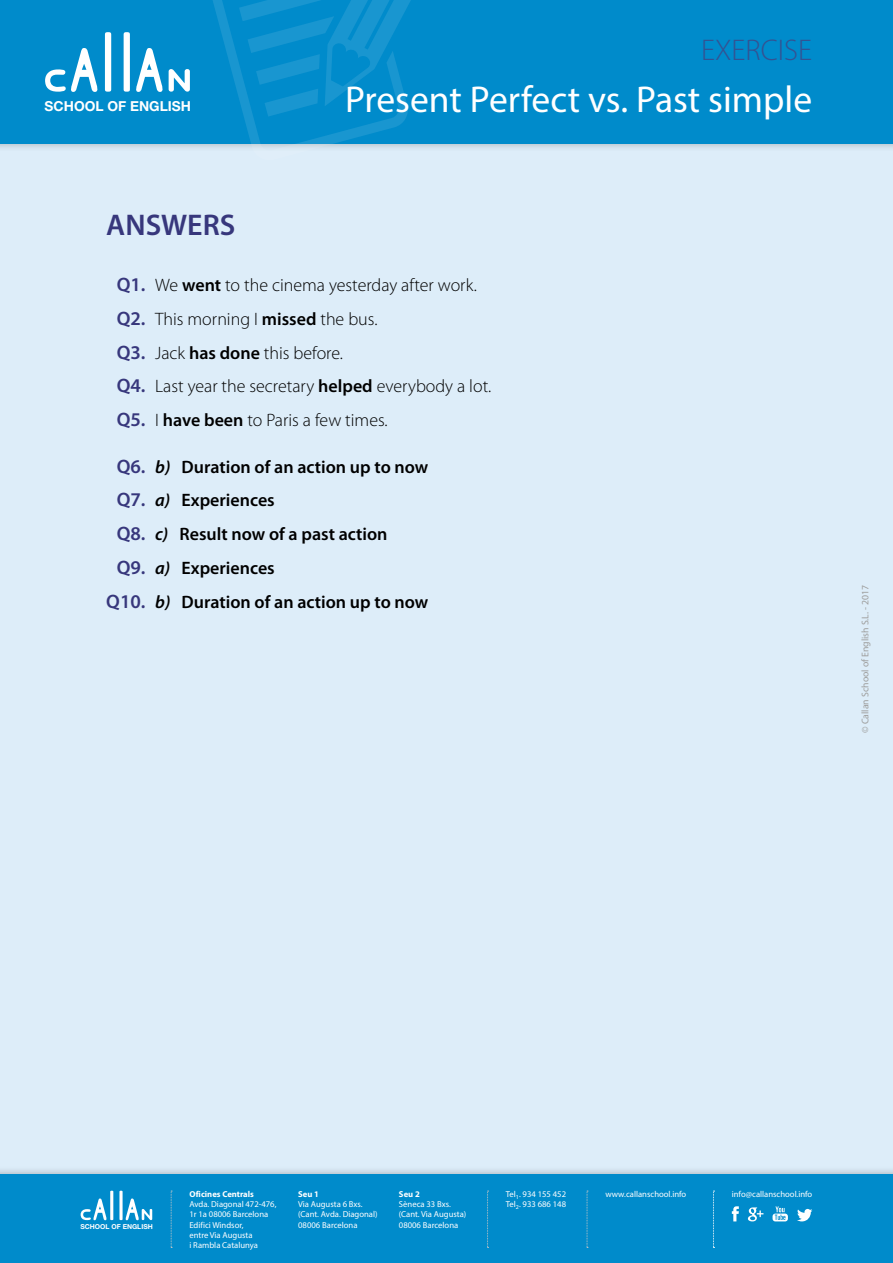
<style>
.page{position:relative;width:893px;height:1263px;background:#fff}
.page>*{position:absolute;margin:0;border:0;box-sizing:border-box;transform-origin:0 0}
.t1{font:37.5px "Myriad Pro";color:#fff}
.t2{font:300 30px "Myriad Pro";color:#345292}
.t3{font:600 30px "Myriad Pro";color:#37377c}
.t4{font:300 18px/33.8px "Myriad Pro";color:#000}
.t5{font:600 18px "Myriad Pro";color:#000}
.t6{font:700 13.8px "Helvetica Neue LT Std";color:#fff}
.t7{font:9.75px "Myriad Pro";color:#9d9d9c}
.t8{font:8.7px/10.2px "Myriad Pro";color:#fff}
.t9{font:700 8.7px "Myriad Pro";color:#fff}
.t10{font:700 6.75px "Helvetica Neue LT Std";color:#fff}
.s1{font-weight:600;font-size:19.5px;color:#37377c}
.s2{font-weight:600}
.s3{font-size:19.5px;color:#37377c}
.s4{font-style:italic}
</style>
<div class="page">
<div style="left:0;top:123px;width:893px;height:1074px;background:#ddedf9"></div>
<div style="left:0;top:1166px;width:893px;height:97px;background:#000;opacity:.29"></div>
<div style="left:0;top:1174px;width:893px;height:89px;background:#008bcb"></div>
<div style="left:0;top:0;width:893px;height:152px;background:#000;opacity:.29"></div>
<div style="left:0;top:0;width:893px;height:144px;background:#008bcb"></div>
<svg style="left:201px;top:0;width:241px;height:152px"></svg>
<svg style="left:105px;top:32px;width:6px;height:60px"></svg>
<svg style="left:45px;top:48px;width:53px;height:44px"></svg>
<svg style="left:124px;top:32px;width:66px;height:60px"></svg>
<hr style="left:110px;top:1191px;width:3px;height:29px;background:#fff">
<svg style="left:125px;top:1198px;width:27px;height:22px"></svg>
<svg style="left:81px;top:1198px;width:26px;height:22px"></svg>
<svg style="left:119px;top:1191px;width:4px;height:29px"></svg>
<svg style="left:732px;top:1206px;width:7px;height:15px"></svg>
<svg style="left:748px;top:1207px;width:15px;height:14px"></svg>
<svg style="left:797px;top:1209px;width:15px;height:12px"></svg>
<svg style="left:772px;top:1206px;width:16px;height:15px"></svg>
<svg style="left:171px;top:1191px;width:1px;height:57px"></svg>
<svg style="left:487px;top:1191px;width:2px;height:57px"></svg>
<svg style="left:587px;top:1191px;width:1px;height:57px"></svg>
<svg style="left:713px;top:1191px;width:1px;height:57px"></svg>
<h3 class="t6" style="left:45px;top:97px;width:148px">SCHOOL OF ENGLISH</h3>
<h2 class="t3" style="left:106px;top:208px;width:131px">ANSWERS</h2>
<h2 class="t2" style="left:701px;top:34px;width:113px">EXERCISE</h2>
<h1 class="t1" style="left:345px;top:76px;width:468px">Present Perfect vs. Past simple</h1>
<h3 class="t4" style="left:117px;top:268px;width:376px"><span class="s1">Q1.</span> We <span class="s2">went</span> to the cinema yesterday after work.<br><span class="s1">Q2.</span> This morning I <span class="s2">missed</span> the bus.<br><span class="s1">Q3.</span> Jack <span class="s2">has done</span> this before.<br><span class="s1">Q4.</span> Last year the secretary <span class="s2">helped</span> everybody a lot.<br><span class="s1">Q5.</span> I <span class="s2">have been</span> to Paris a few times.</h3>
<h3 class="t5" style="left:117px;top:457px;width:313px"><span class="s3">Q6.</span> <span class="s4">b)</span> Duration of an action up to now</h3>
<h3 class="t5" style="left:117px;top:490px;width:160px"><span class="s3">Q7.</span> <span class="s4">a)</span> Experiences</h3>
<h3 class="t5" style="left:117px;top:524px;width:272px"><span class="s3">Q8.</span> <span class="s4">c)</span> Result now of a past action</h3>
<h3 class="t5" style="left:117px;top:558px;width:160px"><span class="s3">Q9.</span> <span class="s4">a)</span> Experiences</h3>
<h3 class="t5" style="left:106px;top:592px;width:324px"><span class="s3">Q10.</span> <span class="s4">b)</span> Duration of an action up to now</h3>
<p class="t7" style="left:859px;top:733px;width:149px;rotate:-90deg">© Callan School of English S.L. - 2017</p>
<p class="t10" style="left:80px;top:1223px;width:74px">SCHOOL OF ENGLISH</p>
<p class="t9" style="left:189px;top:1188px;width:66px">Oficines Centrals</p>
<p class="t8" style="left:605px;top:1189px;width:82px">www.callanschool.info</p>
<p class="t8" style="left:189px;top:1199px;width:89px">Avda. Diagonal 472-476,<br>1r 1a 08006 Barcelona<br>Edifici Windsor,<br>entre Via Augusta<br>i Rambla Catalunya</p>
<p class="t8" style="left:506px;top:1189px;width:62px">Tel<sub>1</sub>. 934 155 452<br>Tel<sub>2</sub>. 933 686 148</p>
<p class="t8" style="left:732px;top:1189px;width:82px">info@callanschool.info</p>
<p class="t9" style="left:298px;top:1188px;width:22px">Seu 1</p>
<p class="t8" style="left:298px;top:1199px;width:81px">Via Augusta 6 Bxs. (Cant. Avda. Diagonal)<br>08006 Barcelona</p>
<p class="t9" style="left:399px;top:1188px;width:22px">Seu 2</p>
<p class="t8" style="left:399px;top:1199px;width:69px">Sèneca 33 Bxs. (Cant. Via Augusta)<br>08006 Barcelona</p>
</div>
